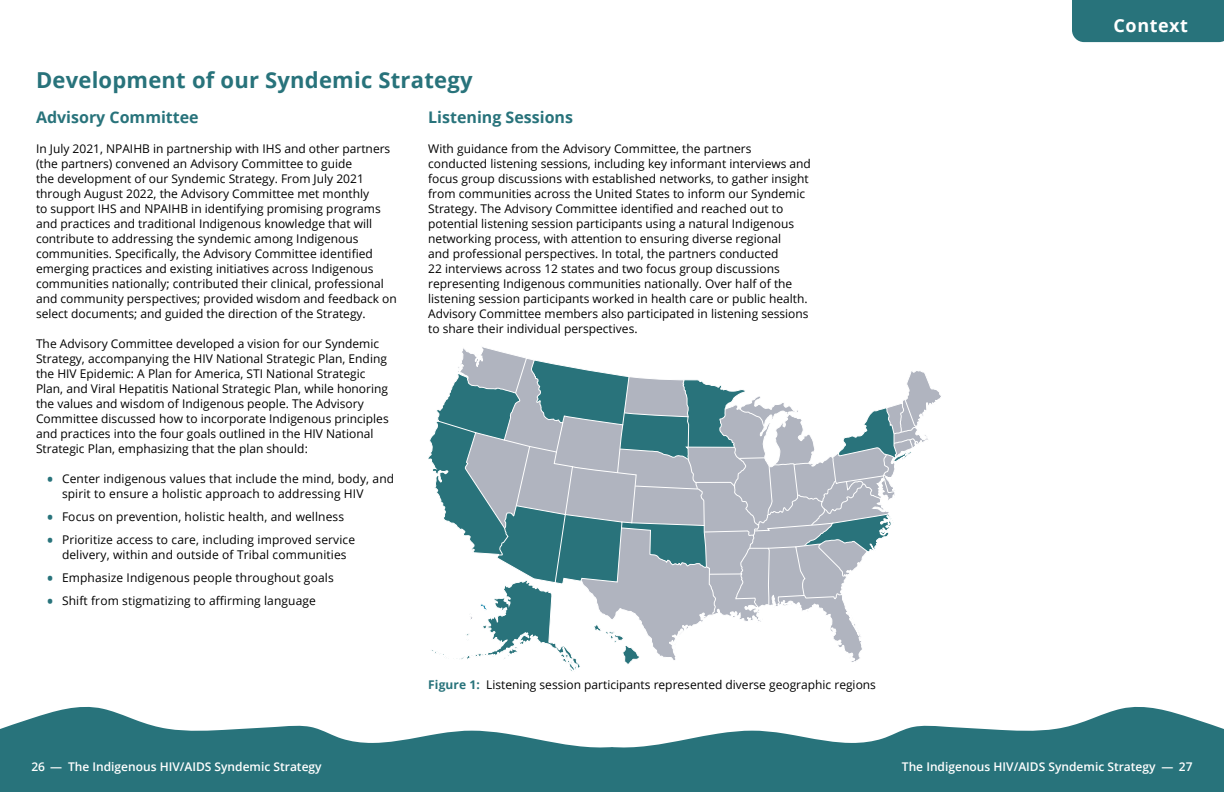
<style>
.page{position:relative;width:1224px;height:792px;background:#fff}
.page>*{position:absolute;margin:0;border:0;box-sizing:border-box;transform-origin:0 0}
.t1{font:700 22px "Open Sans";letter-spacing:.01em;color:#28737b}
.t2{font:700 18px "Open Sans";letter-spacing:.03em;color:#fff}
.t3{font:700 16px "Open Sans";color:#28737b}
.t4{font:12px/15px "Open Sans";color:#000}
.t5{font:600 12px "Open Sans";color:#fff}
.s1{font-weight:700;font-size:16px;color:#28737b}
.s2{font-weight:700;color:#28737b}
</style>
<div class="page">
<svg style="left:612px;top:706px;width:612px;height:86px;fill:#28737b"></svg>
<svg style="left:0;top:706px;width:612px;height:86px;fill:#28737b"></svg>
<div style="left:1072px;top:0;width:152px;height:42px;background:#28737b"></div>
<svg style="left:428px;top:347px;width:513px;height:324px"></svg>
<h1 class="t1" style="left:36px;top:64px;width:438px">Development of our Syndemic Strategy</h1>
<h3 class="t3" style="left:428px;top:106px;width:146px">Listening Sessions</h3>
<p class="t4" style="left:428px;top:140px;width:384px">With guidance from the Advisory Committee, the partners conducted listening sessions, including key informant interviews and focus group discussions with established networks, to gather insight from communities across the United States to inform our Syndemic Strategy. The Advisory Committee identified and reached out to potential listening session participants using a natural Indigenous networking process, with attention to ensuring diverse regional<br>and professional perspectives. In total, the partners conducted<br>22 interviews across 12 states and two focus group discussions representing Indigenous communities nationally. Over half of the listening session participants worked in health care or public health.<br>Advisory Committee members also participated in listening sessions to share their individual perspectives.</p>
<h3 class="t3" style="left:36px;top:106px;width:164px">Advisory Committee</h3>
<p class="t4" style="left:36px;top:140px;width:362px">In July 2021, NPAIHB in partnership with IHS and other partners (the partners) convened an Advisory Committee to guide<br>the development of our Syndemic Strategy. From July 2021 through August 2022, the Advisory Committee met monthly<br>to support IHS and NPAIHB in identifying promising programs and practices and traditional Indigenous knowledge that will contribute to addressing the syndemic among Indigenous communities. Specifically, the Advisory Committee identified emerging practices and existing initiatives across Indigenous communities nationally; contributed their clinical, professional and community perspectives; provided wisdom and feedback on select documents; and guided the direction of the Strategy.</p>
<p class="t4" style="left:36px;top:335px;width:354px">The Advisory Committee developed a vision for our Syndemic Strategy, accompanying the HIV National Strategic Plan, Ending the HIV Epidemic: A Plan for America, STI National Strategic Plan, and Viral Hepatitis National Strategic Plan, while honoring the values and wisdom of Indigenous people. The Advisory Committee discussed how to incorporate Indigenous principles and practices into the four goals outlined in the HIV National Strategic Plan, emphasizing that the plan should:</p>
<p class="t4" style="left:62px;top:470px;width:334px;text-indent:-15px"><span class="s1">•</span> Center indigenous values that include the mind, body, and spirit to ensure a holistic approach to addressing HIV</p>
<p class="t4" style="left:47px;top:508px;width:299px"><span class="s1">•</span> Focus on prevention, holistic health, and wellness</p>
<p class="t4" style="left:47px;top:531px;width:310px;text-align:center"><span class="s1">•</span> Prioritize access to care, including improved service delivery, within and outside of Tribal communities</p>
<p class="t4" style="left:47px;top:569px;width:288px"><span class="s1">•</span> Emphasize Indigenous people throughout goals</p>
<p class="t4" style="left:47px;top:592px;width:270px"><span class="s1">•</span> Shift from stigmatizing to affirming language</p>
<p class="t4" style="left:428px;top:676px;width:449px"><span class="s2">Figure 1:</span> Listening session participants represented diverse geographic regions</p>
<h2 class="t2" style="left:1114px;top:13px;width:76px">Context</h2>
<p class="t5" style="left:31px;top:759px;width:292px">26 — The Indigenous HIV/AIDS Syndemic Strategy</p>
<p class="t5" style="left:902px;top:759px;width:292px">The Indigenous HIV/AIDS Syndemic Strategy — 27</p>
</div>
